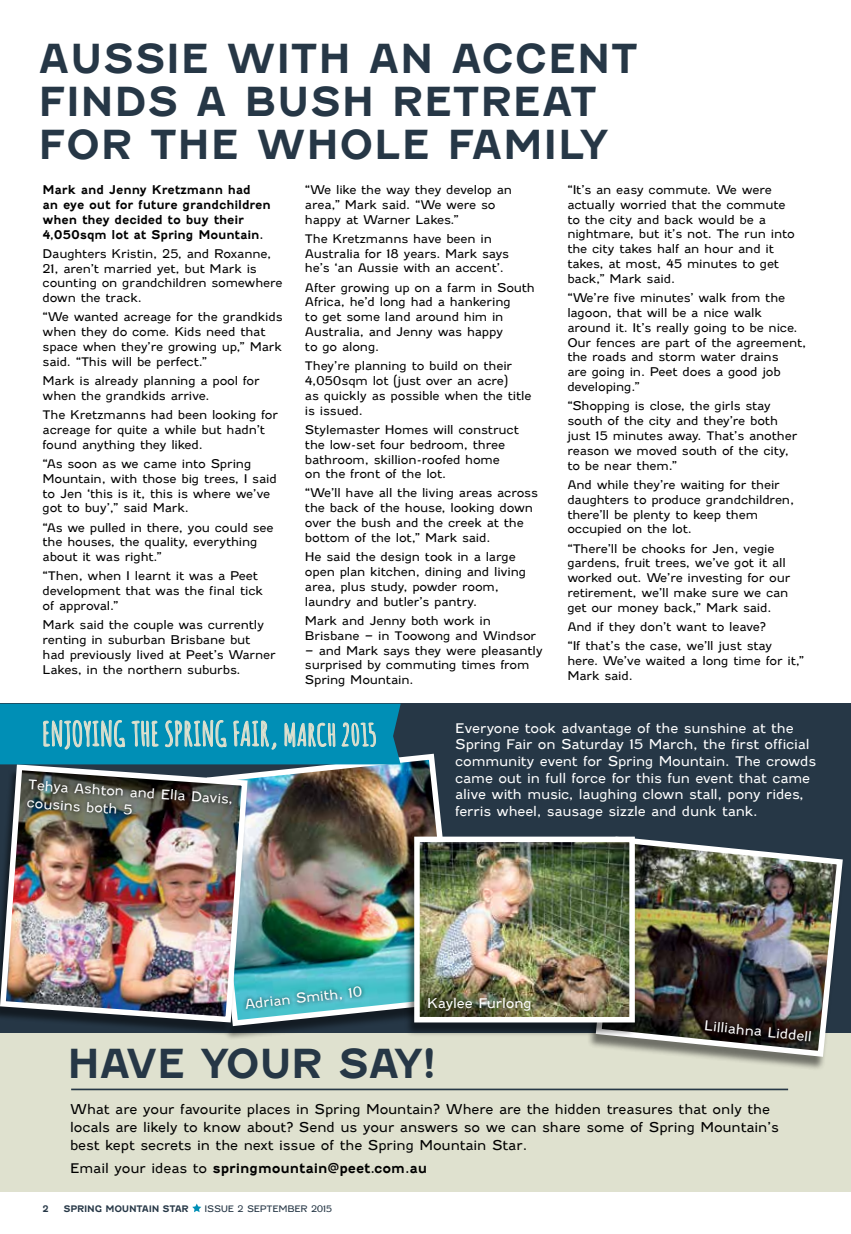
<style>
.page{position:relative;width:851px;height:1234px;background:#fff}
.page>*{position:absolute;margin:0;border:0;box-sizing:border-box;transform-origin:0 0}
.t1{font:700 39.75px/42.9px "Fenwick Rg";color:#263746}
.t2{font:700 39.75px "Fenwick Rg";letter-spacing:-.03em;color:#263746}
.t3{font:700 32.85px "Amatic";letter-spacing:.04em;color:#dfe1cf}
.t4{font:13.5px/16.5px "Fenwick Lt";letter-spacing:-.015em;color:#fff}
.t5{font:13.5px/18px "Fenwick Lt";letter-spacing:-.01em;color:#000}
.t6{font:700 13.5px "Fenwick Rg";letter-spacing:-.01em;color:#000}
.t7{font:12px/14.9px "Fenwick Lt";letter-spacing:-.015em;color:#000}
.t8{font:700 12px/14.9px "Fenwick Rg";letter-spacing:-.015em;color:#000}
.t9{font:700 9px "Fenwick Rg";letter-spacing:-.03em;color:#263746}
.t10{font:9px "Fenwick Lt";letter-spacing:-.03em;color:#263746}
.s1{font-size:29.85px}
.s2{font-family:"Fenwick Lt";font-weight:400}
</style>
<div class="page">
<div style="left:0;top:703px;width:850px;height:329px;background:#263746"></div>
<div style="left:0;top:1032px;width:850px;height:159px;background:#dfe1cf"></div>
<svg style="left:192px;top:1203px;width:9px;height:8px"></svg>
<hr style="left:71px;top:1088px;width:717px;height:1px;background:#263746">
<div style="left:197px;top:756px;width:265px;height:284px;background:#000;opacity:.5"></div>
<img style="left:249px;top:753px;width:213px;height:275px">
<div style="left:586px;top:839px;width:258px;height:232px;background:#000;opacity:.5"></div>
<img style="left:592px;top:836px;width:253px;height:223px">
<div style="left:0;top:768px;width:249px;height:267px;background:#000;opacity:.5"></div>
<img style="left:0;top:881px;width:250px;height:144px">
<div style="left:404px;top:838px;width:233px;height:199px;background:#000;opacity:.5"></div>
<img style="left:421px;top:843px;width:206px;height:172px">
<div style="left:414px;top:836px;width:220px;height:186px;border:6px solid #fff"></div>
<div style="left:242px;top:982px;width:124px;height:31px;background:#000;opacity:.75"></div>
<img style="left:0;top:703px;width:400px;height:178px">
<div style="left:700px;top:1016px;width:115px;height:29px;background:#000;opacity:.75"></div>
<div style="left:419px;top:988px;width:120px;height:30px;background:#000;opacity:.75"></div>
<h1 class="t1" style="left:38px;top:37px;width:601px">AUSSIE WITH AN ACCENT<br>FINDS A BUSH RETREAT<br>FOR THE WHOLE FAMILY</h1>
<p class="t8" style="left:43px;top:182px;width:230px">Mark and Jenny Kretzmann had<br>an eye out for future grandchildren when they decided to buy their<br>4,050sqm lot at Spring Mountain.</p>
<p class="t7" style="left:43px;top:246px;width:241px">Daughters Kristin, 25, and Roxanne,<br>21, aren’t married yet, but Mark is counting on grandchildren somewhere down the track.</p>
<p class="t7" style="left:43px;top:309px;width:241px">“We wanted acreage for the grandkids when they do come. Kids need that space when they’re growing up,” Mark said. “This will be perfect.”</p>
<p class="t7" style="left:43px;top:373px;width:219px">Mark is already planning a pool for when the grandkids arrive.</p>
<p class="t7" style="left:43px;top:407px;width:237px">The Kretzmanns had been looking for acreage for quite a while but hadn’t found anything they liked.</p>
<p class="t7" style="left:43px;top:456px;width:236px">“As soon as we came into Spring<br>Mountain, with those big trees, I said to Jen ‘this is it, this is where we’ve got to buy’,” said Mark.</p>
<p class="t7" style="left:43px;top:519px;width:233px">“As we pulled in there, you could see the houses, the quality, everything about it was right.”</p>
<p class="t7" style="left:43px;top:568px;width:222px">“Then, when I learnt it was a Peet development that was the final tick of approval.”</p>
<p class="t7" style="left:43px;top:617px;width:235px">Mark said the couple was currently renting in suburban Brisbane but<br>had previously lived at Peet’s Warner Lakes, in the northern suburbs.</p>
<p class="t7" style="left:305px;top:182px;width:208px">“We like the way they develop an area,” Mark said. “We were so happy at Warner Lakes.”</p>
<p class="t7" style="left:305px;top:231px;width:205px">The Kretzmanns have been in<br>Australia for 18 years. Mark says he’s ‘an Aussie with an accent’.</p>
<p class="t7" style="left:305px;top:280px;width:231px">After growing up on a farm in South<br>Africa, he’d long had a hankering<br>to get some land around him in<br>Australia, and Jenny was happy<br>to go along.</p>
<p class="t7" style="left:305px;top:358px;width:228px">They’re planning to build on their<br>4,050sqm lot (just over an acre)<br>as quickly as possible when the title is issued.</p>
<p class="t7" style="left:305px;top:422px;width:215px">Stylemaster Homes will construct the low-set four bedroom, three bathroom, skillion-roofed home<br>on the front of the lot.</p>
<p class="t7" style="left:305px;top:485px;width:234px">“We’ll have all the living areas across the back of the house, looking down over the bush and the creek at the bottom of the lot,” Mark said.</p>
<p class="t7" style="left:305px;top:549px;width:223px">He said the design took in a large open plan kitchen, dining and living area, plus study, powder room, laundry and butler’s pantry.</p>
<p class="t7" style="left:305px;top:613px;width:233px">Mark and Jenny both work in<br>Brisbane – in Toowong and Windsor</p>
<p class="t7" style="left:305px;top:642px;width:239px">– and Mark says they were pleasantly surprised by commuting times from<br>Spring Mountain.</p>
<p class="t7" style="left:567px;top:182px;width:229px">“It’s an easy commute. We were actually worried that the commute to the city and back would be a nightmare, but it’s not. The run into the city takes half an hour and it takes, at most, 45 minutes to get back,” Mark said.</p>
<p class="t7" style="left:567px;top:290px;width:240px">“We’re five minutes’ walk from the lagoon, that will be a nice walk around it. It’s really going to be nice.<br>Our fences are part of the agreement, the roads and storm water drains<br>are going in. Peet does a good job developing.”</p>
<p class="t7" style="left:567px;top:398px;width:231px">“Shopping is close, the girls stay south of the city and they’re both just 15 minutes away. That’s another reason we moved south of the city, to be near them.”</p>
<p class="t7" style="left:567px;top:477px;width:228px">And while they’re waiting for their daughters to produce grandchildren, there’ll be plenty to keep them occupied on the lot.</p>
<p class="t7" style="left:567px;top:540px;width:225px">“There’ll be chooks for Jen, vegie gardens, fruit trees, we’ve got it all worked out. We’re investing for our retirement, we’ll make sure we can get our money back,” Mark said.</p>
<p class="t7" style="left:567px;top:617px;width:206px;line-height:19px">And if they don’t want to leave? “If that’s the case, we’ll just stay</p>
<p class="t7" style="left:567px;top:653px;width:238px">here. We’ve waited a long time for it,”<br>Mark said.</p>
<h2 class="t3" style="left:43px;top:710px;width:334px">ENJOYING THE SPRING FAIR, <span class="s1">MARCH 2015</span></h2>
<p class="t4" style="left:29px;top:775px;width:207px;line-height:18px;rotate:4deg">Tehya Ashton and Ella Davis, cousins both 5</p>
<p class="t4" style="left:455px;top:719px;width:362px">Everyone took advantage of the sunshine at the Spring Fair on Saturday 15 March, the first official community event for Spring Mountain. The crowds came out in full force for this fun event that came alive with music, laughing clown stall, pony rides, ferris wheel, sausage sizzle and dunk tank.</p>
<p class="t4" style="left:244px;top:995px;width:120px;rotate:-6deg">Adrian Smith, 10</p>
<p class="t4" style="left:427px;top:994px;width:106px">Kaylee Furlong</p>
<p class="t4" style="left:705px;top:1016px;width:109px;rotate:6deg">Lilliahna Liddell</p>
<h1 class="t2" style="left:67px;top:1039px;width:371px">HAVE YOUR SAY!</h1>
<p class="t5" style="left:70px;top:1100px;width:710px">What are your favourite places in Spring Mountain? Where are the hidden treasures that only the locals are likely to know about? Send us your answers so we can share some of Spring Mountain’s best kept secrets in the next issue of the Spring Mountain Star.</p>
<p class="t6" style="left:70px;top:1159px;width:358px"><span class="s2">Email your ideas to</span> springmountain@peet.com.au</p>
<p class="t9" style="left:43px;top:1203px;width:8px">2</p>
<p class="t9" style="left:64px;top:1203px;width:127px">SPRING MOUNTAIN STAR</p>
<p class="t10" style="left:204px;top:1203px;width:129px">ISSUE 2 SEPTEMBER 2015</p>
</div>
